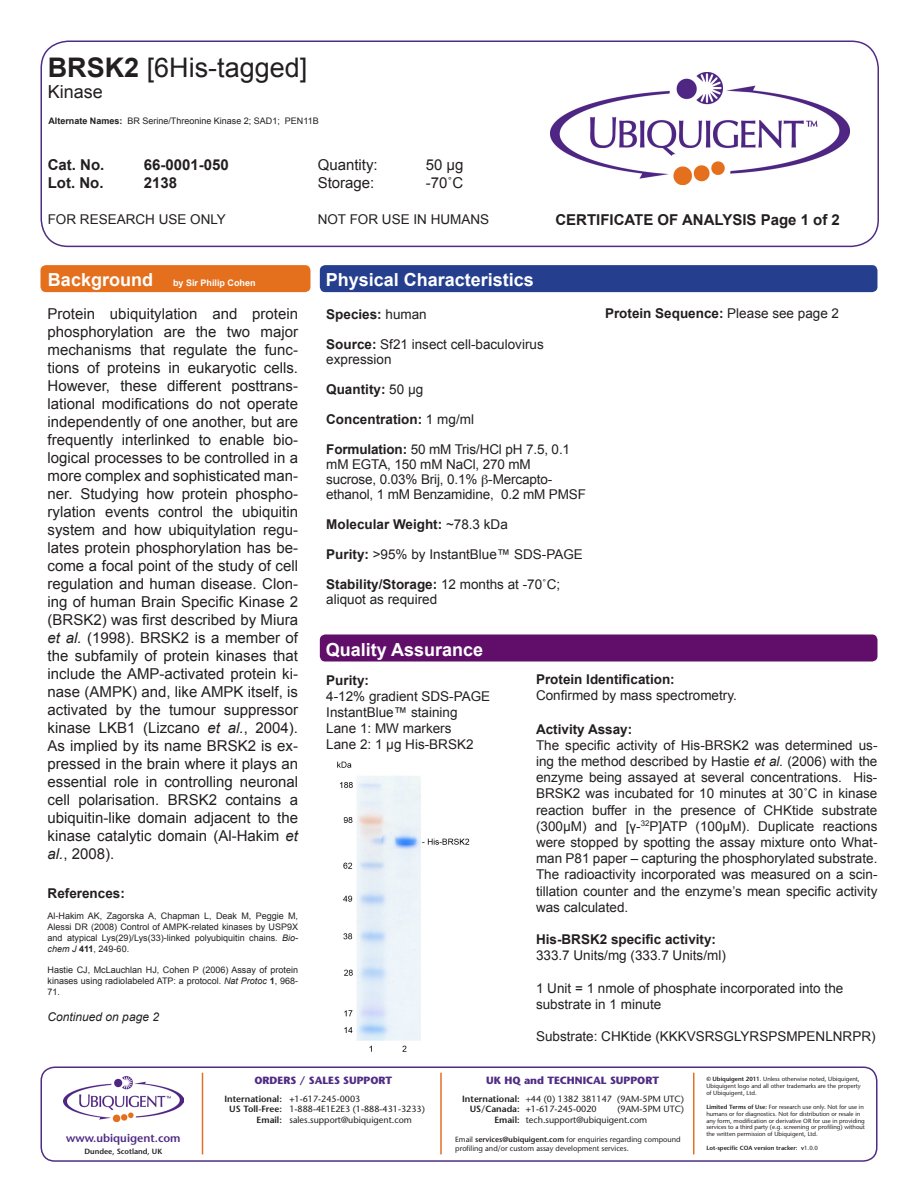
<style>
.page{position:relative;width:918px;height:1188px;background:#fff}
.page>*{position:absolute;margin:0;border:0;box-sizing:border-box;transform-origin:0 0}
.t1{font:27px "Arial";color:#231f20}
.t2{font:700 18px "Arial";color:#fff}
.t3{font:18px "Arial";color:#231f20}
.t4{font:15px/18px "Arial";color:#231f20;text-align:justify}
.t5{font:700 15px "Arial";color:#231f20}
.t6{font:13.5px/16.2px "Arial";color:#231f20}
.t7{font:700 13.5px "Arial";color:#231f20}
.t8{font:italic 12px "Arial";color:#231f20}
.t9{font:600 11.4px "Stone Sans";color:#502d84}
.t10{font:700 10.5px "Stone Sans";color:#502d84}
.t11{font:9px/10.8px "Arial";color:#231f20;text-align:justify}
.t12{font:9px/10.8px "Stone Sans";color:#231f20}
.t13{font:600 9px "Stone Sans";color:#231f20}
.t14{font:700 9px "Arial";color:#fff}
.t15{font:7.5px/9px "Stone Sans";color:#231f20}
.t16{font:600 7.5px "Stone Sans";color:#231f20}
.t17{font:6px/6.9px "Stone Sans";color:#231f20}
.t18{font:600 6px "Stone Sans";color:#231f20}
.s1{font-weight:700}
.s2{font-size:18px}
.s3{font-style:italic}
.s4{font-weight:400}
.s5{font-weight:600}
</style>
<div class="page">
<div style="left:40px;top:40px;width:839px;height:207px;border:2px solid #502d84;border-radius:27px"></div>
<img style="left:550px;top:73px;width:299px;height:112px">
<div style="left:40px;top:1066px;width:838px;height:96px;border:2px solid #502d84;border-radius:14px"></div>
<hr style="left:202px;top:1073px;width:1px;height:81px;background:#e37024">
<hr style="left:440px;top:1073px;width:2px;height:81px;background:#e37024">
<hr style="left:693px;top:1073px;width:1px;height:81px;background:#e37024">
<img style="left:64px;top:1077px;width:120px;height:44px">
<img style="left:337px;top:761px;width:133px;height:291px">
<div style="left:40px;top:265px;width:270px;height:27px;background:#e4701e;border-radius:5px"></div>
<div style="left:320px;top:265px;width:557px;height:27px;background:#253f8e;border-radius:5px"></div>
<div style="left:320px;top:634px;width:557px;height:28px;background:#600e69;border-radius:5px"></div>
<p class="t1" style="left:48px;top:49px;width:261px"><span class="s1">BRSK2</span> [6His-tagged]</p>
<p class="t3" style="left:48px;top:80px;width:57px">Kinase</p>
<p class="t11" style="left:48px;top:116px;width:272px"><span class="s1">Alternate Names:</span> BR Serine/Threonine Kinase 2; SAD1; PEN11B</p>
<p class="t5" style="left:48px;top:155px;width:58px">Cat. No.</p>
<p class="t5" style="left:144px;top:155px;width:87px">66-0001-050</p>
<p class="t4" style="left:318px;top:156px;width:62px">Quantity:</p>
<p class="t4" style="left:426px;top:156px;width:39px">50 µg</p>
<p class="t5" style="left:48px;top:173px;width:57px">Lot. No.</p>
<p class="t5" style="left:144px;top:173px;width:35px">2138</p>
<p class="t4" style="left:318px;top:174px;width:58px">Storage:</p>
<p class="t4" style="left:426px;top:174px;width:39px">-70˚C</p>
<p class="t6" style="left:48px;top:212px;width:180px">FOR RESEARCH USE ONLY</p>
<p class="t6" style="left:318px;top:212px;width:173px">NOT FOR USE IN HUMANS</p>
<p class="t14" style="left:48px;top:277px;width:209px"><span class="s2">Background</span> by Sir Philip Cohen</p>
<p class="t2" style="left:326px;top:268px;width:210px">Physical Characteristics</p>
<p class="t5" style="left:555px;top:210px;width:286px">CERTIFICATE OF ANALYSIS Page 1 of 2</p>
<p class="t4" style="left:48px;top:305px;width:252px">Protein ubiquitylation and protein phosphorylation are the two major mechanisms that regulate the func&shy;tions of proteins in eukaryotic cells.<br>However, these different posttrans&shy;lational modifications do not operate independently of one another, but are frequently interlinked to enable bio&shy;logical processes to be controlled in a more complex and sophisticated man&shy;ner. Studying how protein phospho&shy;rylation events control the ubiquitin system and how ubiquitylation regu&shy;lates protein phosphorylation has be&shy;come a focal point of the study of cell regulation and human disease. Clon&shy;ing of human Brain Specific Kinase 2 (BRSK2) was first described by Miura <span class="s3">et al.</span> (1998). BRSK2 is a member of the subfamily of protein kinases that include the AMP-activated protein ki&shy;nase (AMPK) and, like AMPK itself, is activated by the tumour suppressor kinase LKB1 (Lizcano <span class="s3">et al.</span>, 2004).<br>As implied by its name BRSK2 is ex&shy;pressed in the brain where it plays an essential role in controlling neuronal cell polarisation. BRSK2 contains a ubiquitin-like domain adjacent to the kinase catalytic domain (Al-Hakim <span class="s3">et al.</span>, 2008).</p>
<p class="t7" style="left:48px;top:884px;width:79px">References:</p>
<p class="t11" style="left:48px;top:911px;width:252px">Al-Hakim AK, Zagorska A, Chapman L, Deak M, Peggie M, Alessi DR (2008) Control of AMPK-related kinases by USP9X and atypical Lys(29)/Lys(33)-linked polyubiquitin chains. <span class="s3">Bio&shy;chem J</span> <span class="s1">411</span>, 249-60.</p>
<p class="t11" style="left:48px;top:965px;width:252px">Hastie CJ, McLauchlan HJ, Cohen P (2006) Assay of protein kinases using radiolabeled ATP: a protocol. <span class="s3">Nat Protoc</span> <span class="s1">1</span>, 968- 71.</p>
<p class="t8" style="left:48px;top:1009px;width:113px">Continued on page 2</p>
<p class="t7" style="left:326px;top:305px;width:102px">Species: <span class="s4">human</span></p>
<p class="t6" style="left:326px;top:337px;width:219px;line-height:15px"><span class="s1">Source:</span> Sf21 insect cell-baculovirus expression</p>
<p class="t7" style="left:326px;top:380px;width:99px">Quantity: <span class="s4">50 μg</span></p>
<p class="t7" style="left:326px;top:410px;width:149px">Concentration: <span class="s4">1 mg/ml</span></p>
<p class="t6" style="left:326px;top:442px;width:261px;line-height:15px"><span class="s1">Formulation:</span> 50 mM Tris/HCl pH 7.5, 0.1 mM EGTA, 150 mM NaCl, 270 mM<br>sucrose, 0.03% Brij, 0.1% -Mercapto&shy;ethanol, 1 mM Benzamidine, 0.2 mM PMSF</p>
<p class="t7" style="left:326px;top:515px;width:183px">Molecular Weight: <span class="s4">~78.3 kDa</span></p>
<p class="t6" style="left:326px;top:546px;width:258px"><span class="s1">Purity:</span> &gt;95% by InstantBlue™ SDS-PAGE</p>
<p class="t6" style="left:326px;top:577px;width:236px;line-height:15px"><span class="s1">Stability/Storage:</span> 12 months at -70˚C; aliquot as required</p>
<p class="t2" style="left:326px;top:638px;width:159px">Quality Assurance</p>
<p class="t7" style="left:605px;top:304px;width:236px">Protein Sequence: <span class="s4">Please see page 2</span></p>
<p class="t7" style="left:536px;top:670px;width:140px">Protein Identification:</p>
<p class="t6" style="left:536px;top:688px;width:202px">Confirmed by mass spectrometry.</p>
<p class="t7" style="left:326px;top:671px;width:44px">Purity:</p>
<p class="t6" style="left:326px;top:688px;width:166px">4-12% gradient SDS-PAGE</p>
<p class="t6" style="left:326px;top:704px;width:133px">InstantBlue™ staining</p>
<p class="t6" style="left:326px;top:720px;width:149px">Lane 1: MW markers<br>Lane 2: 1 µg His-BRSK2</p>
<p class="t7" style="left:536px;top:720px;width:98px">Activity Assay:</p>
<p class="t6" style="left:536px;top:737px;width:343px;text-align:justify">The specific activity of His-BRSK2 was determined us&shy;ing the method described by Hastie <span class="s3">et al.</span> (2006) with the enzyme being assayed at several concentrations. His-BRSK2 was incubated for 10 minutes at 30˚C in kinase reaction buffer in the presence of CHKtide substrate (300µM) and [γ-<sup>32</sup>P]ATP (100µM). Duplicate reactions were stopped by spotting the assay mixture onto What&shy;man P81 paper – capturing the phosphorylated substrate.<br>The radioactivity incorporated was measured on a scin&shy;tillation counter and the enzyme’s mean specific activity was calculated.</p>
<p class="t6" style="left:536px;top:932px;width:191px"><span class="s1">His-BRSK2 specific activity:<br></span>333.7 Units/mg (333.7 Units/ml)</p>
<p class="t6" style="left:536px;top:980px;width:309px">1 Unit = 1 nmole of phosphate incorporated into the substrate in 1 minute</p>
<p class="t6" style="left:536px;top:1029px;width:341px">Substrate: CHKtide (KKKVSRSGLYRSPSMPENLNRPR)</p>
<p class="t9" style="left:66px;top:1131px;width:116px">www.ubiquigent.com</p>
<p class="t16" style="left:85px;top:1147px;width:79px">Dundee, Scotland, UK</p>
<p class="t10" style="left:254px;top:1074px;width:139px">ORDERS / SALES SUPPORT</p>
<p class="t13" style="left:224px;top:1093px;width:138px">International: +<span class="s4">1-617-245-0003</span></p>
<p class="t12" style="left:229px;top:1104px;width:197px"><span class="s5">US Toll-Free:</span> 1-888-4E1E2E3 (1-888-431-3233)</p>
<p class="t12" style="left:257px;top:1115px;width:157px"><span class="s5">Email:</span> sales.support@ubiquigent.com</p>
<p class="t10" style="left:486px;top:1074px;width:174px">UK HQ and TECHNICAL SUPPORT</p>
<p class="t12" style="left:470px;top:1093px;width:216px;text-indent:-8px"><span class="s5">International:</span> +44 (0) 1382 381147 (9AM-5PM UTC)<br><span class="s5">US/Canada: +</span>1-617-245-0020</p>
<p class="t12" style="left:494px;top:1104px;width:191px;text-indent:123px">(9AM-5PM UTC)<br><span class="s5">Email:</span> tech.support@ubiquigent.com</p>
<p class="t15" style="left:455px;top:1134px;width:227px">Email <span class="s5">services@ubiquigent.com</span> for enquiries regarding compound profiling and/or custom assay development services.</p>
<p class="t17" style="left:706px;top:1076px;width:156px"><span class="s5">© Ubiquigent 2011</span>. Unless otherwise noted, Ubiquigent,<br>Ubiquigent logo and all other trademarks are the property of Ubiquigent, Ltd.</p>
<p class="t17" style="left:706px;top:1103px;width:160px"><span class="s5">Limited Terms of Use:</span> For research use only. Not for use in humans or for diagnostics. Not for distribution or resale in any form, modification or derivative OR for use in providing services to a third party (e.g. screening or profiling) without the written permission of Ubiquigent, Ltd.</p>
<p class="t18" style="left:706px;top:1144px;width:113px">Lot-specific COA version tracker: v<span class="s4">1.0.0</span></p>
</div>
